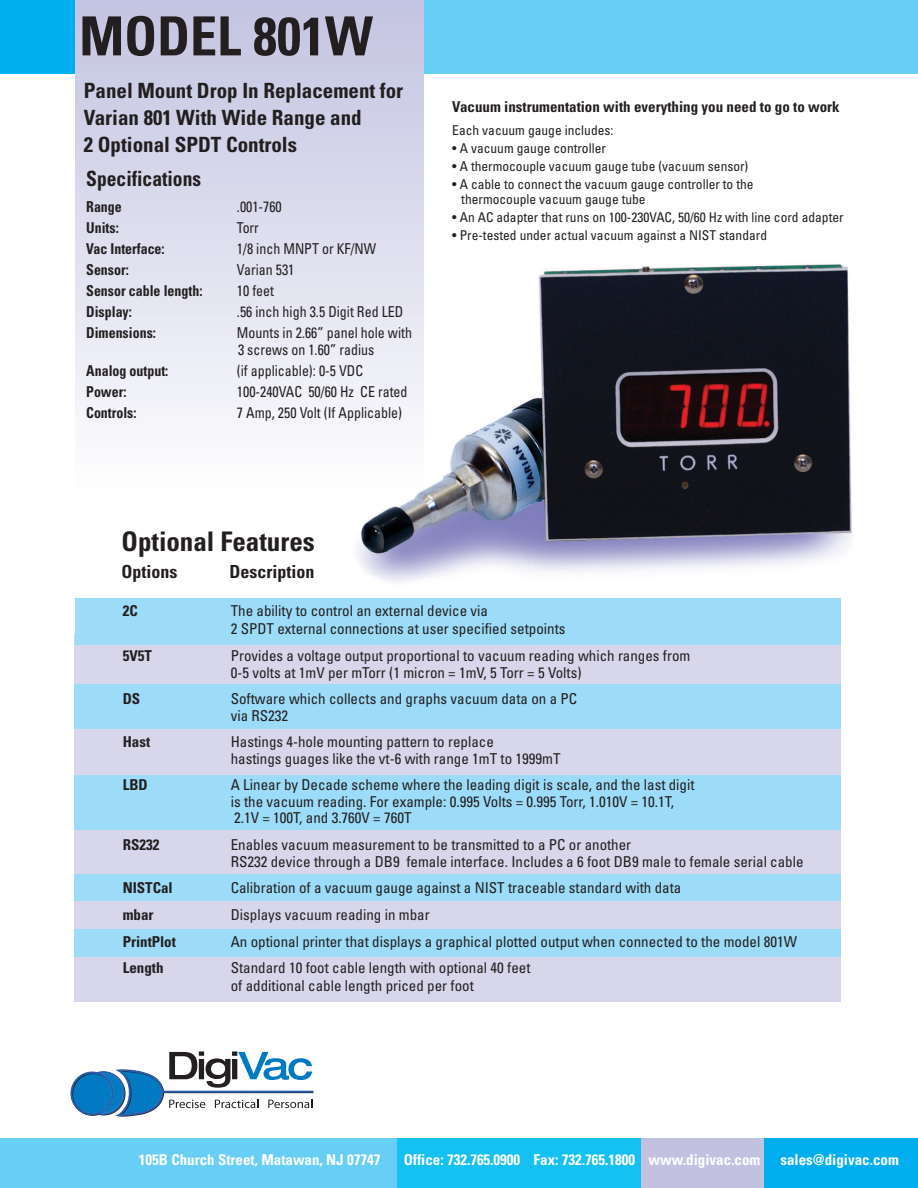
<style>
.page{position:relative;width:918px;height:1188px;background:#fff}
.page>*{position:absolute;margin:0;border:0;box-sizing:border-box;transform-origin:0 0}
.t1{font:700 condensed 54px "Univers";color:#231f20}
.t2{font:700 condensed 27px "Univers";color:#231f20}
.t3{font:700 condensed 21px/27px "Univers";color:#231f20}
.t4{font:700 condensed 21px "Univers";color:#231f20;scale:.93 1}
.t5{font:700 condensed 18px "Univers";color:#231f20}
.t6{font:condensed 15px/16.5px "Univers";color:#231f20}
.t7{font:condensed 15px/16.5px "Univers";color:#231f20;scale:.93 1}
.t8{font:700 condensed 15px "Univers";color:#fff}
.t9{font:700 condensed 15px "Univers";color:#231f20}
.t10{font:700 condensed 15px "Univers";color:#231f20;scale:.93 1}
.t11{font:condensed 13.5px/15px "Univers";color:#231f20}
</style>
<div class="page">
<div style="left:75px;top:633px;width:766px;height:369px;background:#d7d6eb"></div>
<div style="left:75px;top:929px;width:766px;height:28px;background:#9cdcf8"></div>
<div style="left:75px;top:874px;width:766px;height:27px;background:#9cdcf8"></div>
<div style="left:394px;top:1138px;width:248px;height:50px;background:#15c0f2"></div>
<div style="left:761px;top:1138px;width:157px;height:50px;background:#00aeef"></div>
<div style="left:0;top:1138px;width:397px;height:50px;background:#67cef5"></div>
<div style="left:377px;top:0;width:541px;height:73px;background:#67cef5"></div>
<div style="left:0;top:0;width:122px;height:74px;background:#00aeef"></div>
<div style="left:641px;top:1138px;width:123px;height:50px;background:#c2c2e0"></div>
<div style="left:75px;top:0;width:349px;height:487px;background:linear-gradient(to bottom,#c2c3e1,#fcfdfe)"></div>
<img style="left:344px;top:262px;width:508px;height:321px">
<svg style="left:70px;top:1051px;width:243px;height:66px"></svg>
<div style="left:76px;top:598px;width:765px;height:47px;background:#9cdcf8"></div>
<div style="left:75px;top:775px;width:766px;height:54px;background:#9cdcf8"></div>
<div style="left:75px;top:685px;width:766px;height:44px;background:#9cdcf8"></div>
<h1 class="t1" style="left:79px;top:16px;width:295px">MODEL 801W</h1>
<h3 class="t3" style="left:84px;top:78px;width:321px">Panel Mount Drop In Replacement for<br>Varian 801 With Wide Range and<br>2 Optional SPDT Controls</h3>
<h3 class="t4" style="left:86px;top:171px;width:125px">Specifications</h3>
<p class="t10" style="left:86px;top:201px;width:40px">Range</p>
<p class="t7" style="left:237px;top:200px;width:50px">.001-760</p>
<p class="t10" style="left:86px;top:222px;width:36px">Units:</p>
<p class="t7" style="left:237px;top:221px;width:25px">Torr</p>
<p class="t10" style="left:86px;top:243px;width:86px">Vac Interface:</p>
<p class="t7" style="left:237px;top:242px;width:151px">1/8 inch MNPT or KF/NW</p>
<p class="t10" style="left:86px;top:264px;width:47px">Sensor:</p>
<p class="t7" style="left:237px;top:263px;width:63px">Varian 531</p>
<p class="t10" style="left:86px;top:285px;width:126px">Sensor cable length:</p>
<p class="t7" style="left:237px;top:284px;width:41px">10 feet</p>
<p class="t10" style="left:86px;top:306px;width:51px">Display:</p>
<p class="t7" style="left:237px;top:305px;width:181px">.56 inch high 3.5 Digit Red LED</p>
<p class="t10" style="left:86px;top:327px;width:76px">Dimensions:</p>
<p class="t7" style="left:237px;top:326px;width:190px">Mounts in 2.66” panel hole with<br>3 screws on 1.60” radius</p>
<p class="t10" style="left:86px;top:365px;width:90px">Analog output:</p>
<p class="t7" style="left:237px;top:363px;width:137px">(if applicable): 0-5 VDC</p>
<p class="t10" style="left:86px;top:386px;width:45px">Power:</p>
<p class="t7" style="left:237px;top:384px;width:185px">100-240VAC 50/60 Hz CE rated</p>
<p class="t10" style="left:86px;top:407px;width:56px">Controls:</p>
<p class="t7" style="left:237px;top:405px;width:179px">7 Amp, 250 Volt (If Applicable)</p>
<p class="t9" style="left:452px;top:101px;width:389px">Vacuum instrumentation with everything you need to go to work</p>
<p class="t11" style="left:452px;top:124px;width:163px">Each vacuum gauge includes:</p>
<p class="t11" style="left:452px;top:142px;width:155px">• A vacuum gauge controller</p>
<p class="t11" style="left:452px;top:160px;width:298px">• A thermocouple vacuum gauge tube (vacuum sensor)</p>
<p class="t11" style="left:461px;top:178px;width:294px;text-indent:-9px">• A cable to connect the vacuum gauge controller to the thermocouple vacuum gauge tube</p>
<p class="t11" style="left:452px;top:211px;width:393px">• An AC adapter that runs on 100-230VAC, 50/60 Hz with line cord adapter</p>
<p class="t11" style="left:452px;top:229px;width:316px">• Pre-tested under actual vacuum against a NIST standard</p>
<h2 class="t2" style="left:122px;top:532px;width:195px">Optional Features</h2>
<p class="t5" style="left:122px;top:565px;width:57px">Options</p>
<p class="t5" style="left:230px;top:565px;width:86px">Description</p>
<p class="t9" style="left:123px;top:606px;width:16px">2C</p>
<p class="t6" style="left:231px;top:603px;width:336px;line-height:18px">The ability to control an external device via<br>2 SPDT external connections at user specified setpoints</p>
<p class="t9" style="left:123px;top:650px;width:31px">5V5T</p>
<p class="t6" style="left:231px;top:649px;width:461px">Provides a voltage output proportional to vacuum reading which ranges from<br>0-5 volts at 1mV per mTorr (1 micron = 1mV, 5 Torr = 5 Volts)</p>
<p class="t9" style="left:123px;top:693px;width:19px">DS</p>
<p class="t6" style="left:231px;top:692px;width:348px">Software which collects and graphs vacuum data on a PC via RS232</p>
<p class="t9" style="left:123px;top:736px;width:29px">Hast</p>
<p class="t6" style="left:231px;top:735px;width:331px">Hastings 4-hole mounting pattern to replace<br>hastings guages like the vt-6 with range 1mT to 1999mT</p>
<p class="t9" style="left:123px;top:780px;width:26px">LBD</p>
<p class="t6" style="left:231px;top:778px;width:465px">A Linear by Decade scheme where the leading digit is scale, and the last digit is the vacuum reading. For example: 0.995 Volts = 0.995 Torr, 1.010V = 10.1T,<br>2.1V = 100T, and 3.760V = 760T</p>
<p class="t9" style="left:123px;top:839px;width:38px">RS232</p>
<p class="t6" style="left:231px;top:838px;width:574px">Enables vacuum measurement to be transmitted to a PC or another<br>RS232 device through a DB9 female interface. Includes a 6 foot DB9 male to female serial cable</p>
<p class="t9" style="left:123px;top:882px;width:51px">NISTCal</p>
<p class="t6" style="left:231px;top:881px;width:452px">Calibration of a vacuum gauge against a NIST traceable standard with data</p>
<p class="t9" style="left:123px;top:909px;width:32px">mbar</p>
<p class="t6" style="left:231px;top:908px;width:201px">Displays vacuum reading in mbar</p>
<p class="t9" style="left:123px;top:936px;width:55px">PrintPlot</p>
<p class="t6" style="left:231px;top:934px;width:568px">An optional printer that displays a graphical plotted output when connected to the model 801W</p>
<p class="t9" style="left:123px;top:962px;width:42px">Length</p>
<p class="t6" style="left:231px;top:960px;width:301px;line-height:18px">Standard 10 foot cable length with optional 40 feet of additional cable length priced per foot</p>
<p class="t8" style="left:139px;top:1154px;width:243px">105B Church Street, Matawan, NJ 07747</p>
<p class="t8" style="left:404px;top:1154px;width:358px">Office: 732.765.0900 Fax: 732.765.1800 www.digivac.com</p>
<p class="t8" style="left:780px;top:1154px;width:120px">sales@digivac.com</p>
</div>
